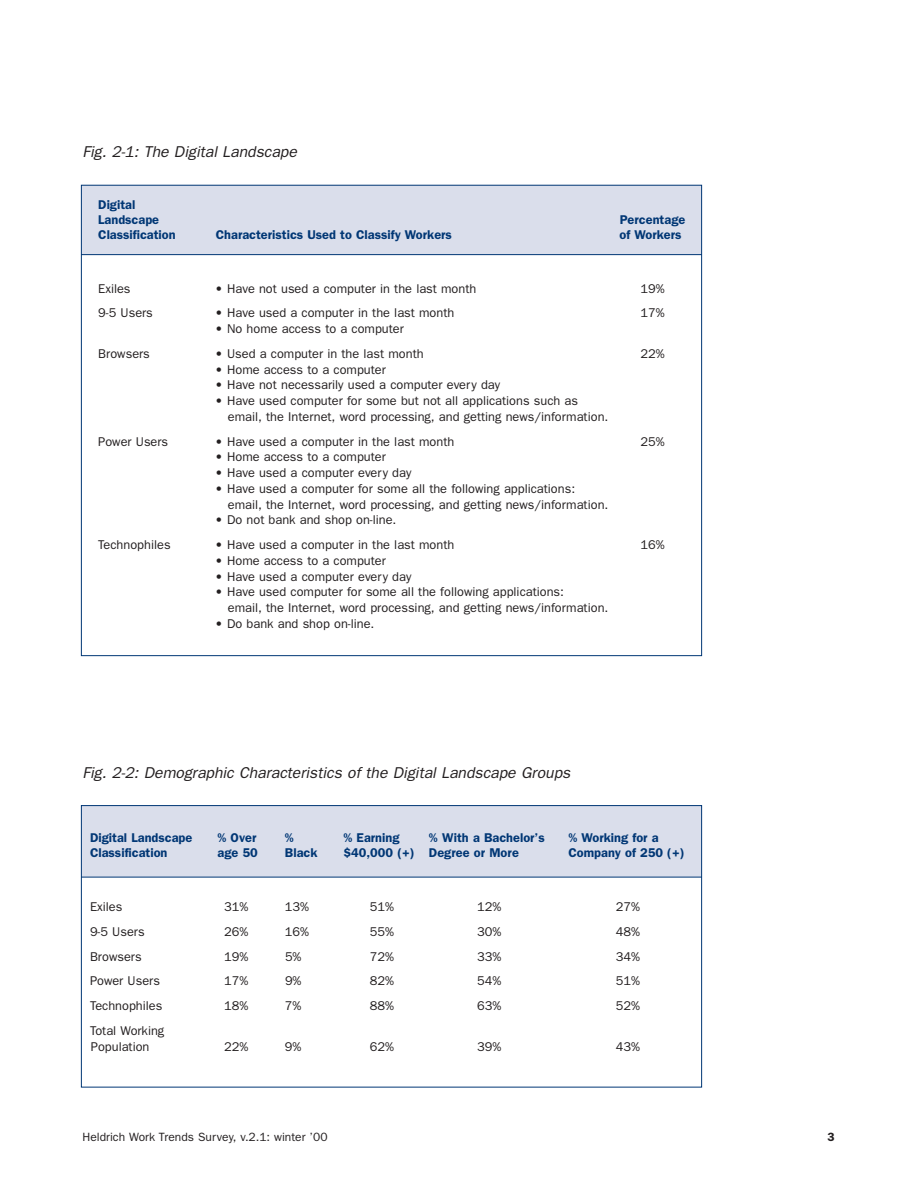
<style>
.page{position:relative;width:918px;height:1188px;background:#fff}
.page>*{position:absolute;margin:0;border:0;box-sizing:border-box;transform-origin:0 0}
.t1{font:italic 15.75px "Franklin Gothic";color:#231f20}
.t2{font:12.75px/15.8px "Franklin Gothic";color:#231f20}
.t3{font:600 12.75px/15px "Franklin Gothic";color:#013775}
.t4{font:12px "Franklin Gothic";color:#231f20}
.t5{font:600 12px "Franklin Gothic";color:#231f20}
</style>
<div class="page">
<div style="left:81px;top:806px;width:621px;height:71px;background:#dadeeb"></div>
<div style="left:81px;top:805px;width:621px;height:283px;border:1px solid #013775"></div>
<div style="left:81px;top:185px;width:621px;height:70px;background:#dadeeb"></div>
<hr style="left:81px;top:254px;width:621px;height:1px;background:#013775">
<hr style="left:81px;top:877px;width:621px;height:1px;background:#013775">
<p class="t1" style="left:82px;top:147px;width:219px">Fig. 2-1: The Digital Landscape</p>
<p class="t3" style="left:98px;top:198px;width:62px">Digital<br>Landscape</p>
<p class="t3" style="left:620px;top:213px;width:67px">Percentage</p>
<p class="t3" style="left:98px;top:228px;width:79px">Classification</p>
<p class="t3" style="left:216px;top:228px;width:238px">Characteristics Used to Classify Workers</p>
<p class="t3" style="left:620px;top:228px;width:63px">of Workers</p>
<p class="t2" style="left:98px;top:281px;width:34px">Exiles</p>
<p class="t2" style="left:215px;top:281px;width:263px">• Have not used a computer in the last month</p>
<p class="t2" style="left:641px;top:281px;width:26px">19%</p>
<p class="t2" style="left:98px;top:306px;width:56px">9-5 Users</p>
<p class="t2" style="left:215px;top:306px;width:241px">• Have used a computer in the last month</p>
<p class="t2" style="left:641px;top:306px;width:26px">17%</p>
<p class="t2" style="left:215px;top:322px;width:190px">• No home access to a computer</p>
<p class="t2" style="left:98px;top:347px;width:53px">Browsers</p>
<p class="t2" style="left:215px;top:347px;width:210px">• Used a computer in the last month</p>
<p class="t2" style="left:641px;top:347px;width:26px">22%</p>
<p class="t2" style="left:215px;top:362px;width:172px">• Home access to a computer</p>
<p class="t2" style="left:215px;top:378px;width:286px">• Have not necessarily used a computer every day</p>
<p class="t2" style="left:228px;top:394px;width:382px;text-indent:-13px">• Have used computer for some but not all applications such as email, the Internet, word processing, and getting news/information.</p>
<p class="t2" style="left:98px;top:434px;width:71px">Power Users</p>
<p class="t2" style="left:215px;top:434px;width:241px">• Have used a computer in the last month</p>
<p class="t2" style="left:641px;top:434px;width:26px">25%</p>
<p class="t2" style="left:215px;top:450px;width:172px">• Home access to a computer</p>
<p class="t2" style="left:215px;top:466px;width:198px">• Have used a computer every day</p>
<p class="t2" style="left:228px;top:482px;width:382px;text-indent:-13px">• Have used a computer for some all the following applications: email, the Internet, word processing, and getting news/information.</p>
<p class="t2" style="left:215px;top:513px;width:183px">• Do not bank and shop on-line.</p>
<p class="t2" style="left:98px;top:538px;width:74px">Technophiles</p>
<p class="t2" style="left:215px;top:538px;width:241px">• Have used a computer in the last month</p>
<p class="t2" style="left:641px;top:538px;width:26px">16%</p>
<p class="t2" style="left:215px;top:554px;width:172px">• Home access to a computer</p>
<p class="t2" style="left:215px;top:569px;width:198px">• Have used a computer every day</p>
<p class="t2" style="left:228px;top:585px;width:382px;text-indent:-13px">• Have used computer for some all the following applications:<br>email, the Internet, word processing, and getting news/information.</p>
<p class="t2" style="left:215px;top:617px;width:161px">• Do bank and shop on-line.</p>
<p class="t1" style="left:82px;top:767px;width:492px">Fig. 2-2: Demographic Characteristics of the Digital Landscape Groups</p>
<p class="t3" style="left:90px;top:831px;width:104px">Digital Landscape</p>
<p class="t3" style="left:217px;top:831px;width:40px">% Over</p>
<p class="t3" style="left:285px;top:831px;width:10px">%</p>
<p class="t3" style="left:343px;top:831px;width:58px">% Earning</p>
<p class="t3" style="left:429px;top:831px;width:117px">% With a Bachelor’s</p>
<p class="t3" style="left:568px;top:831px;width:92px">% Working for a</p>
<p class="t3" style="left:90px;top:846px;width:79px">Classification</p>
<p class="t3" style="left:217px;top:846px;width:42px">age 50</p>
<p class="t3" style="left:285px;top:846px;width:34px">Black</p>
<p class="t3" style="left:344px;top:846px;width:177px">$40,000 (+) Degree or More</p>
<p class="t3" style="left:568px;top:846px;width:118px">Company of 250 (+)</p>
<p class="t2" style="left:90px;top:900px;width:34px">Exiles</p>
<p class="t2" style="left:224px;top:900px;width:26px">31%</p>
<p class="t2" style="left:285px;top:900px;width:26px">13%</p>
<p class="t2" style="left:370px;top:900px;width:26px">51%</p>
<p class="t2" style="left:477px;top:900px;width:26px">12%</p>
<p class="t2" style="left:616px;top:900px;width:26px">27%</p>
<p class="t2" style="left:90px;top:925px;width:56px">9-5 Users</p>
<p class="t2" style="left:224px;top:925px;width:26px">26%</p>
<p class="t2" style="left:285px;top:925px;width:26px">16%</p>
<p class="t2" style="left:370px;top:925px;width:26px">55%</p>
<p class="t2" style="left:477px;top:925px;width:26px">30%</p>
<p class="t2" style="left:616px;top:925px;width:26px">48%</p>
<p class="t2" style="left:90px;top:949px;width:53px">Browsers</p>
<p class="t2" style="left:224px;top:949px;width:26px">19%</p>
<p class="t2" style="left:285px;top:949px;width:18px">5%</p>
<p class="t2" style="left:370px;top:949px;width:26px">72%</p>
<p class="t2" style="left:477px;top:949px;width:26px">33%</p>
<p class="t2" style="left:616px;top:949px;width:26px">34%</p>
<p class="t2" style="left:90px;top:974px;width:71px">Power Users</p>
<p class="t2" style="left:224px;top:974px;width:26px">17%</p>
<p class="t2" style="left:285px;top:974px;width:18px">9%</p>
<p class="t2" style="left:370px;top:974px;width:26px">82%</p>
<p class="t2" style="left:477px;top:974px;width:26px">54%</p>
<p class="t2" style="left:616px;top:974px;width:26px">51%</p>
<p class="t2" style="left:90px;top:999px;width:74px">Technophiles</p>
<p class="t2" style="left:224px;top:999px;width:26px">18%</p>
<p class="t2" style="left:285px;top:999px;width:18px">7%</p>
<p class="t2" style="left:370px;top:999px;width:26px">88%</p>
<p class="t2" style="left:477px;top:999px;width:26px">63%</p>
<p class="t2" style="left:616px;top:999px;width:26px">52%</p>
<p class="t2" style="left:90px;top:1024px;width:76px">Total Working<br>Population</p>
<p class="t2" style="left:224px;top:1039px;width:26px">22%</p>
<p class="t2" style="left:285px;top:1039px;width:18px">9%</p>
<p class="t2" style="left:370px;top:1039px;width:26px">62%</p>
<p class="t2" style="left:477px;top:1039px;width:26px">39%</p>
<p class="t2" style="left:616px;top:1039px;width:26px">43%</p>
<p class="t4" style="left:82px;top:1132px;width:247px">Heldrich Work Trends Survey, v.2.1: winter ’00</p>
<p class="t5" style="left:828px;top:1132px;width:9px">3</p>
</div>
